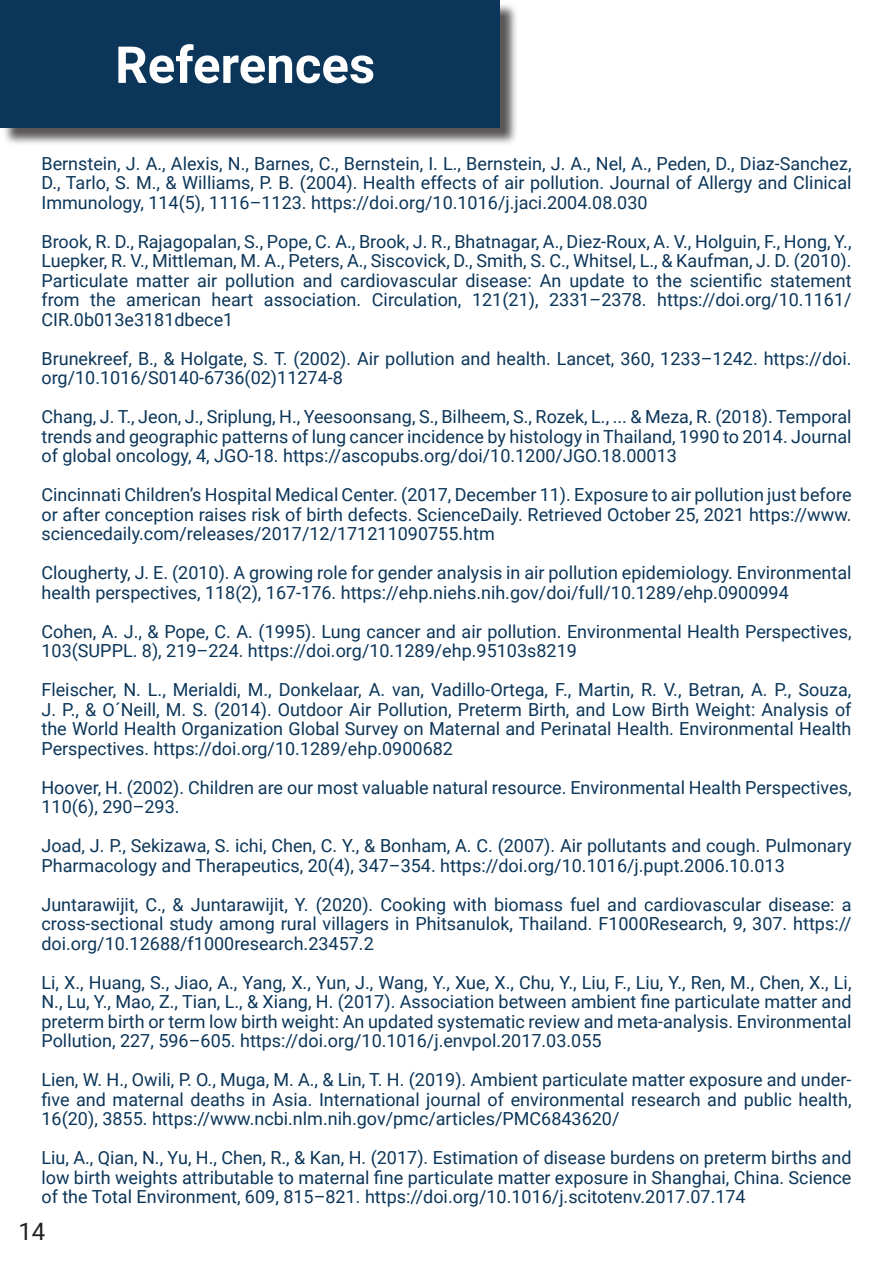
<style>
.page{position:relative;width:893px;height:1263px;background:#fff}
.page>*{position:absolute;margin:0;border:0;box-sizing:border-box;transform-origin:0 0}
.t1{font:700 51px "Roboto";color:#fff}
.t2{font:24px "Roboto";color:#231f20}
.t3{font:18px/19.5px "Roboto";color:#0c3659;text-align:justify}
</style>
<div class="page">
<div style="left:2px;top:2px;width:516px;height:144px;background:#231f20;opacity:.75"></div>
<div style="left:0;top:0;width:500px;height:128px;background:#0c3659"></div>
<p class="t1" style="left:115px;top:29px;width:262px">References</p>
<p class="t3" style="left:41px;top:153px;width:812px">Bernstein, J. A., Alexis, N., Barnes, C., Bernstein, I. L., Bernstein, J. A., Nel, A., Peden, D., Diaz-Sanchez, D., Tarlo, S. M., &amp; Williams, P. B. (2004). Health effects of air pollution. Journal of Allergy and Clinical Immunology, 114(5), 1116–1123. https://doi.org/10.1016/j.jaci.2004.08.030</p>
<p class="t3" style="left:41px;top:231px;width:812px">Brook, R. D., Rajagopalan, S., Pope, C. A., Brook, J. R., Bhatnagar, A., Diez-Roux, A. V., Holguin, F., Hong, Y., Luepker, R. V., Mittleman, M. A., Peters, A., Siscovick, D., Smith, S. C., Whitsel, L., &amp; Kaufman, J. D. (2010).<br>Particulate matter air pollution and cardiovascular disease: An update to the scientific statement from the american heart association. Circulation, 121(21), 2331–2378. https://doi.org/10.1161/ CIR.0b013e3181dbece1</p>
<p class="t3" style="left:41px;top:348px;width:811px">Brunekreef, B., &amp; Holgate, S. T. (2002). Air pollution and health. Lancet, 360, 1233–1242. https://doi. org/10.1016/S0140-6736(02)11274-8</p>
<p class="t3" style="left:41px;top:406px;width:811px">Chang, J. T., Jeon, J., Sriplung, H., Yeesoonsang, S., Bilheem, S., Rozek, L., ... &amp; Meza, R. (2018). Temporal trends and geographic patterns of lung cancer incidence by histology in Thailand, 1990 to 2014. Journal of global oncology, 4, JGO-18. https://ascopubs.org/doi/10.1200/JGO.18.00013</p>
<p class="t3" style="left:41px;top:484px;width:812px">Cincinnati Children’s Hospital Medical Center. (2017, December 11). Exposure to air pollution just before or after conception raises risk of birth defects. ScienceDaily. Retrieved October 25, 2021 https://www. sciencedaily.com/releases/2017/12/171211090755.htm</p>
<p class="t3" style="left:41px;top:562px;width:812px">Clougherty, J. E. (2010). A growing role for gender analysis in air pollution epidemiology. Environmental health perspectives, 118(2), 167-176. https://ehp.niehs.nih.gov/doi/full/10.1289/ehp.0900994</p>
<p class="t3" style="left:41px;top:621px;width:812px">Cohen, A. J., &amp; Pope, C. A. (1995). Lung cancer and air pollution. Environmental Health Perspectives,<br>103(SUPPL. 8), 219–224. https://doi.org/10.1289/ehp.95103s8219</p>
<p class="t3" style="left:41px;top:679px;width:812px">Fleischer, N. L., Merialdi, M., Donkelaar, A. van, Vadillo-Ortega, F., Martin, R. V., Betran, A. P., Souza, J. P., &amp; O´Neill, M. S. (2014). Outdoor Air Pollution, Preterm Birth, and Low Birth Weight: Analysis of the World Health Organization Global Survey on Maternal and Perinatal Health. Environmental Health Perspectives. https://doi.org/10.1289/ehp.0900682</p>
<p class="t3" style="left:41px;top:777px;width:812px">Hoover, H. (2002). Children are our most valuable natural resource. Environmental Health Perspectives,<br>110(6), 290–293.</p>
<p class="t3" style="left:41px;top:835px;width:811px">Joad, J. P., Sekizawa, S. ichi, Chen, C. Y., &amp; Bonham, A. C. (2007). Air pollutants and cough. Pulmonary<br>Pharmacology and Therapeutics, 20(4), 347–354. https://doi.org/10.1016/j.pupt.2006.10.013</p>
<p class="t3" style="left:41px;top:894px;width:812px">Juntarawijit, C., &amp; Juntarawijit, Y. (2020). Cooking with biomass fuel and cardiovascular disease: a cross-sectional study among rural villagers in Phitsanulok, Thailand. F1000Research, 9, 307. https:// doi.org/10.12688/f1000research.23457.2</p>
<p class="t3" style="left:41px;top:972px;width:812px">Li, X., Huang, S., Jiao, A., Yang, X., Yun, J., Wang, Y., Xue, X., Chu, Y., Liu, F., Liu, Y., Ren, M., Chen, X., Li, N., Lu, Y., Mao, Z., Tian, L., &amp; Xiang, H. (2017). Association between ambient fine particulate matter and preterm birth or term low birth weight: An updated systematic review and meta-analysis. Environmental Pollution, 227, 596–605. https://doi.org/10.1016/j.envpol.2017.03.055</p>
<p class="t3" style="left:41px;top:1069px;width:812px">Lien, W. H., Owili, P. O., Muga, M. A., &amp; Lin, T. H. (2019). Ambient particulate matter exposure and under&shy;five and maternal deaths in Asia. International journal of environmental research and public health, 16(20), 3855. https://www.ncbi.nlm.nih.gov/pmc/articles/PMC6843620/</p>
<p class="t3" style="left:41px;top:1147px;width:811px">Liu, A., Qian, N., Yu, H., Chen, R., &amp; Kan, H. (2017). Estimation of disease burdens on preterm births and low birth weights attributable to maternal fine particulate matter exposure in Shanghai, China. Science of the Total Environment, 609, 815–821. https://doi.org/10.1016/j.scitotenv.2017.07.174</p>
<p class="t2" style="left:18px;top:1214px;width:28px">14</p>
</div>
